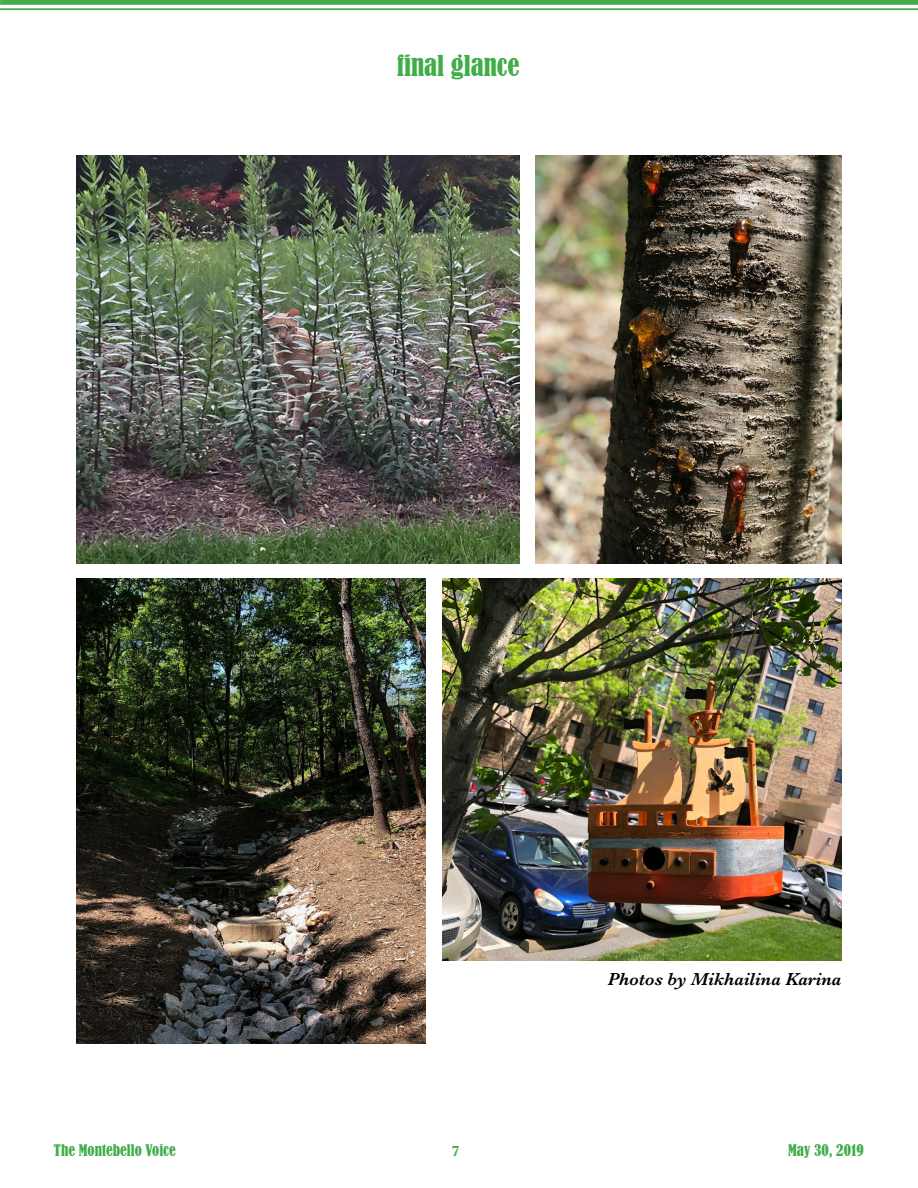
<style>
.page{position:relative;width:918px;height:1188px;background:#fff}
.page>*{position:absolute;margin:0;border:0;box-sizing:border-box;transform-origin:0 0}
.t1{font:condensed 27px "Bernard";color:#41ad49}
.t2{font:italic 600 18px "Baskerville";color:#000}
.t3{font:condensed 15px "Bernard";color:#41ad49}
.t4{font:700 15px "Baskerville";color:#41ad49}
</style>
<div class="page">
<svg style="left:0;top:0;width:2px;height:10px"></svg>
<div style="left:2px;top:0;width:916px;height:5px;background:#41ad49"></div>
<hr style="left:2px;top:8px;width:916px;height:2px;background:#41ad49">
<img style="left:443px;top:579px;width:399px;height:381px">
<img style="left:76px;top:579px;width:349px;height:465px">
<img style="left:535px;top:156px;width:307px;height:408px">
<img style="left:76px;top:156px;width:443px;height:408px">
<h1 class="t1" style="left:397px;top:50px;width:124px">final glance</h1>
<p class="t2" style="left:608px;top:967px;width:235px">Photos by Mikhailina Karina</p>
<p class="t3" style="left:54px;top:1141px;width:123px">The Montebello Voice</p>
<p class="t4" style="left:451px;top:1140px;width:10px">7</p>
<p class="t3" style="left:788px;top:1141px;width:77px">May 30, 2019</p>
</div>
